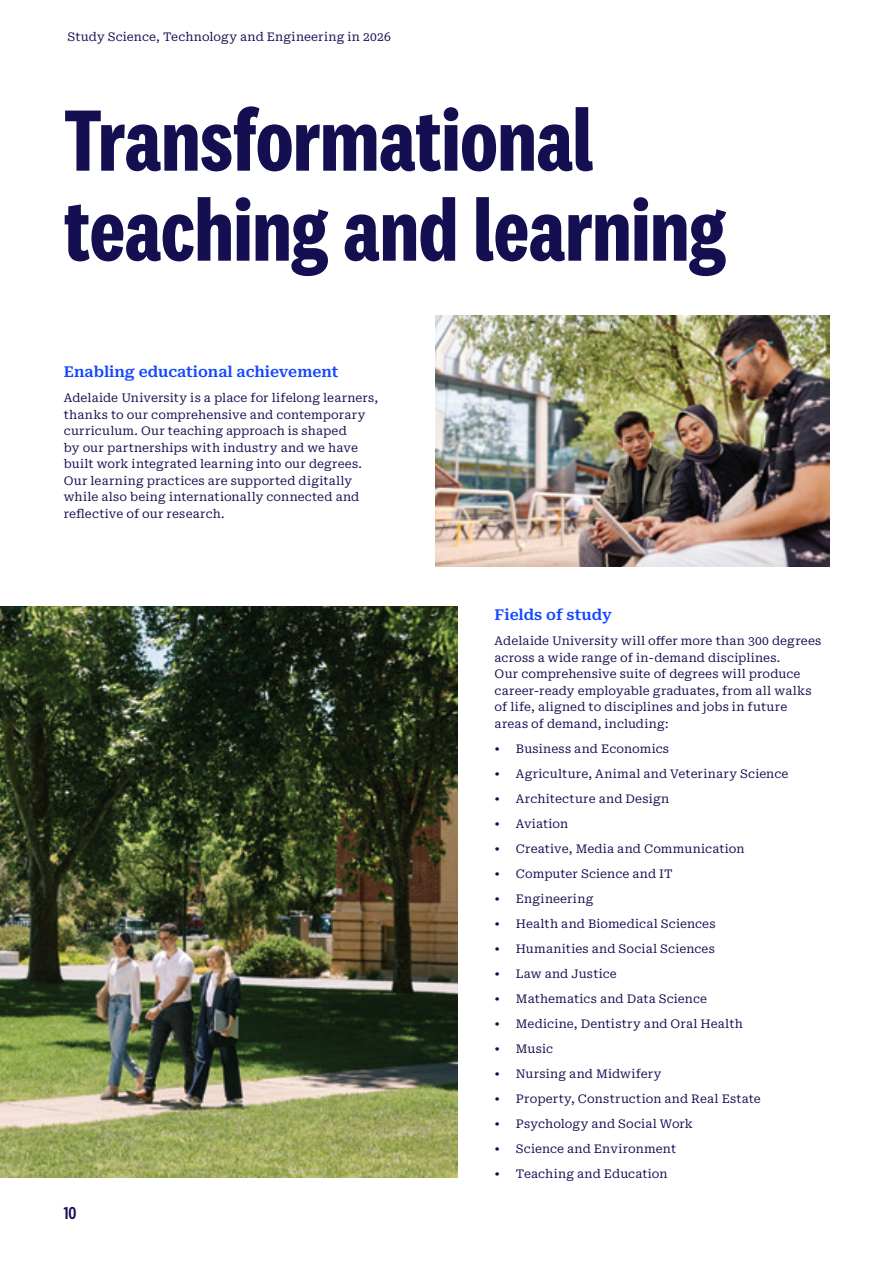
<style>
.page{position:relative;width:893px;height:1263px;background:#fff}
.page>*{position:absolute;margin:0;border:0;box-sizing:border-box;transform-origin:0 0}
.Headline_-_XL{font:700 90px/90px "National 2 Condensed";color:#140f50}
.t1{font:500 18px "National 2 Condensed";color:#140f50}
.Subhead_-_S_-_10pt{font:600 15px "Roboto Serif";color:#1448ff}
.Body_copy_-_S_-_8pt{font:12px/16.5px "Roboto Serif";letter-spacing:.015em;color:#140f50}
</style>
<div class="page">
<hr style="left:892px;top:0;width:1px;height:1263px;background:#1448ff">
<img style="left:0;top:606px;width:457px;height:572px">
<img style="left:436px;top:315px;width:393px;height:252px">
<p class="Body_copy_-_S_-_8pt" style="left:68px;top:27px;width:325px">Study Science, Technology and Engineering in 2026</p>
<p class="Headline_-_XL" style="left:64px;top:95px;width:663px">Transformational teaching and learning</p>
<p class="Subhead_-_S_-_10pt" style="left:64px;top:359px;width:276px">Enabling educational achievement</p>
<p class="Body_copy_-_S_-_8pt" style="left:64px;top:389px;width:316px">Adelaide University is a place for lifelong learners, thanks to our comprehensive and contemporary curriculum. Our teaching approach is shaped<br>by our partnerships with industry and we have built work integrated learning into our degrees.<br>Our learning practices are supported digitally while also being internationally connected and reflective of our research.</p>
<h2 class="t1" style="left:64px;top:1203px;width:14px">10</h2>
<p class="Subhead_-_S_-_10pt" style="left:495px;top:602px;width:119px">Fields of study</p>
<p class="Body_copy_-_S_-_8pt" style="left:495px;top:632px;width:328px">Adelaide University will offer more than 300 degrees across a wide range of in-demand disciplines.<br>Our comprehensive suite of degrees will produce career-ready employable graduates, from all walks of life, aligned to disciplines and jobs in future areas of demand, including:</p>
<p class="Body_copy_-_S_-_8pt" style="left:495px;top:739px;width:176px">• Business and Economics</p>
<p class="Body_copy_-_S_-_8pt" style="left:495px;top:764px;width:295px">• Agriculture, Animal and Veterinary Science</p>
<p class="Body_copy_-_S_-_8pt" style="left:495px;top:789px;width:176px">• Architecture and Design</p>
<p class="Body_copy_-_S_-_8pt" style="left:495px;top:814px;width:75px">• Aviation</p>
<p class="Body_copy_-_S_-_8pt" style="left:495px;top:839px;width:251px">• Creative, Media and Communication</p>
<p class="Body_copy_-_S_-_8pt" style="left:495px;top:864px;width:180px">• Computer Science and IT</p>
<p class="Body_copy_-_S_-_8pt" style="left:495px;top:889px;width:100px">• Engineering</p>
<p class="Body_copy_-_S_-_8pt" style="left:495px;top:914px;width:222px">• Health and Biomedical Sciences</p>
<p class="Body_copy_-_S_-_8pt" style="left:495px;top:939px;width:222px">• Humanities and Social Sciences</p>
<p class="Body_copy_-_S_-_8pt" style="left:495px;top:964px;width:124px">• Law and Justice</p>
<p class="Body_copy_-_S_-_8pt" style="left:495px;top:989px;width:214px">• Mathematics and Data Science</p>
<p class="Body_copy_-_S_-_8pt" style="left:495px;top:1014px;width:250px">• Medicine, Dentistry and Oral Health</p>
<p class="Body_copy_-_S_-_8pt" style="left:495px;top:1039px;width:60px">• Music</p>
<p class="Body_copy_-_S_-_8pt" style="left:495px;top:1064px;width:168px">• Nursing and Midwifery</p>
<p class="Body_copy_-_S_-_8pt" style="left:495px;top:1089px;width:268px">• Property, Construction and Real Estate</p>
<p class="Body_copy_-_S_-_8pt" style="left:495px;top:1114px;width:200px">• Psychology and Social Work</p>
<p class="Body_copy_-_S_-_8pt" style="left:495px;top:1139px;width:183px">• Science and Environment</p>
<p class="Body_copy_-_S_-_8pt" style="left:495px;top:1164px;width:174px">• Teaching and Education</p>
</div>
